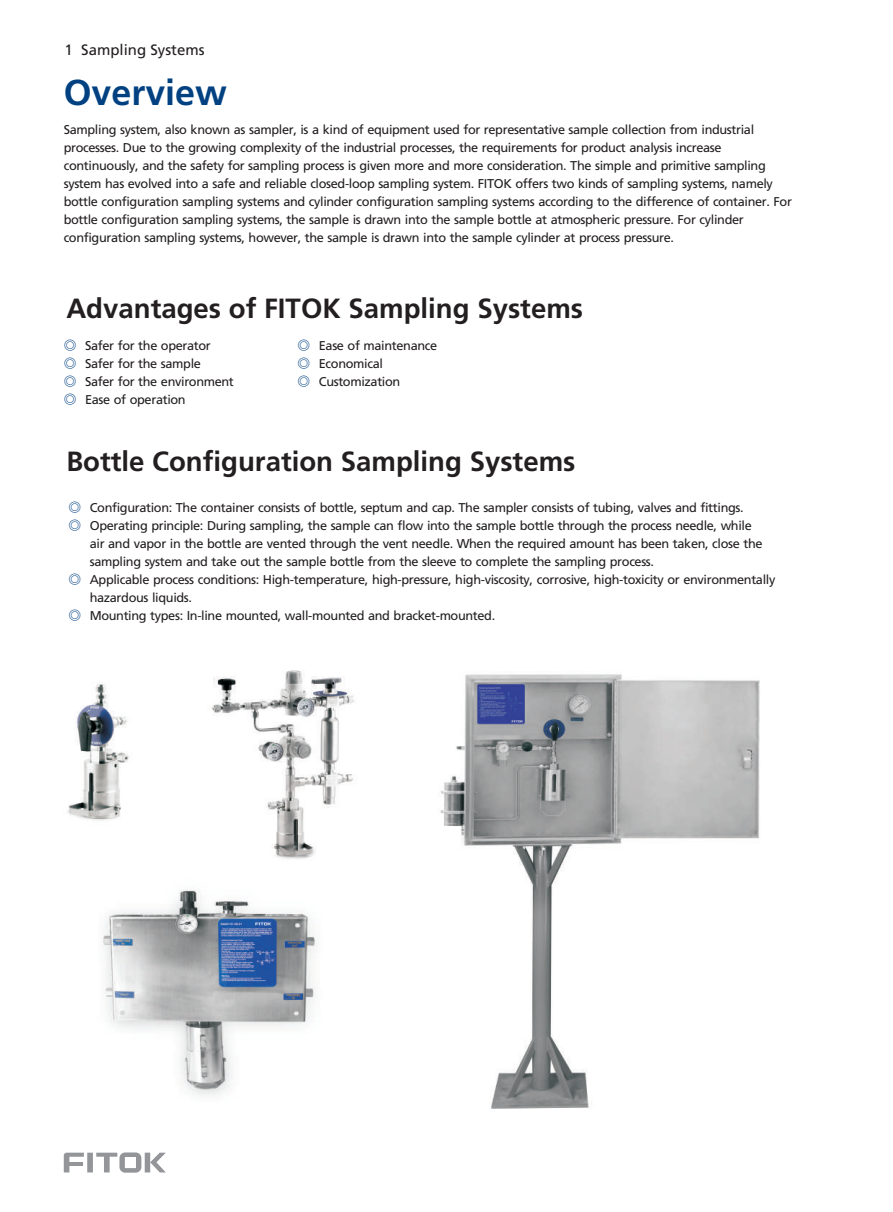
<style>
.page{position:relative;width:893px;height:1212px;background:#fff}
.page>*{position:absolute;margin:0;border:0;box-sizing:border-box;transform-origin:0 0}
.t1{font:300 36px "Frutiger CE";color:#014181}
.t2{font:300 27.75px "Frutiger CE";color:#231f20}
.t3{font:15px "Frutiger CE";color:#231f20}
.t4{font:12.75px/18px "Frutiger CE";letter-spacing:-.03em;color:#231f20}
.t5{font:12.75px/18px "Hiragino Sans GB W6";color:#014181;text-align:justify}
</style>
<div class="page">
<img style="left:67px;top:670px;width:693px;height:439px">
<svg style="left:64px;top:1152px;width:102px;height:21px"></svg>
<p class="t3" style="left:65px;top:44px;width:142px">1 Sampling Systems</p>
<h1 class="t1" style="left:64px;top:78px;width:165px">Overview</h1>
<p class="t4" style="left:64px;top:122px;width:730px">Sampling system, also known as sampler, is a kind of equipment used for representative sample collection from industrial processes. Due to the growing complexity of the industrial processes, the requirements for product analysis increase continuously, and the safety for sampling process is given more and more consideration. The simple and primitive sampling system has evolved into a safe and reliable closed-loop sampling system. FITOK offers two kinds of sampling systems, namely bottle configuration sampling systems and cylinder configuration sampling systems according to the difference of container. For bottle configuration sampling systems, the sample is drawn into the sample bottle at atmospheric pressure. For cylinder configuration sampling systems, however, the sample is drawn into the sample cylinder at process pressure.</p>
<h2 class="t2" style="left:66px;top:297px;width:518px">Advantages of FITOK Sampling Systems</h2>
<p class="t5" style="left:298px;top:336px;width:14px">◎ ◎ ◎</p>
<p class="t4" style="left:319px;top:338px;width:120px">Ease of maintenance<br>Economical<br>Customization</p>
<p class="t5" style="left:64px;top:336px;width:14px">◎ ◎ ◎ ◎</p>
<p class="t4" style="left:85px;top:338px;width:150px">Safer for the operator<br>Safer for the sample<br>Safer for the environment<br>Ease of operation</p>
<h2 class="t2" style="left:66px;top:450px;width:511px">Bottle Configuration Sampling Systems</h2>
<p class="t5" style="left:69px;top:498px;width:14px">◎ ◎</p>
<p class="t4" style="left:90px;top:499px;width:687px">Configuration: The container consists of bottle, septum and cap. The sampler consists of tubing, valves and fittings.<br>Operating principle: During sampling, the sample can flow into the sample bottle through the process needle, while<br>air and vapor in the bottle are vented through the vent needle. When the required amount has been taken, close the sampling system and take out the sample bottle from the sleeve to complete the sampling process.<br>Applicable process conditions: High-temperature, high-pressure, high-viscosity, corrosive, high-toxicity or environmentally hazardous liquids.<br>Mounting types: In-line mounted, wall-mounted and bracket-mounted.</p>
<p class="t5" style="left:69px;top:570px;width:14px">◎</p>
<p class="t5" style="left:69px;top:606px;width:14px">◎</p>
</div>
